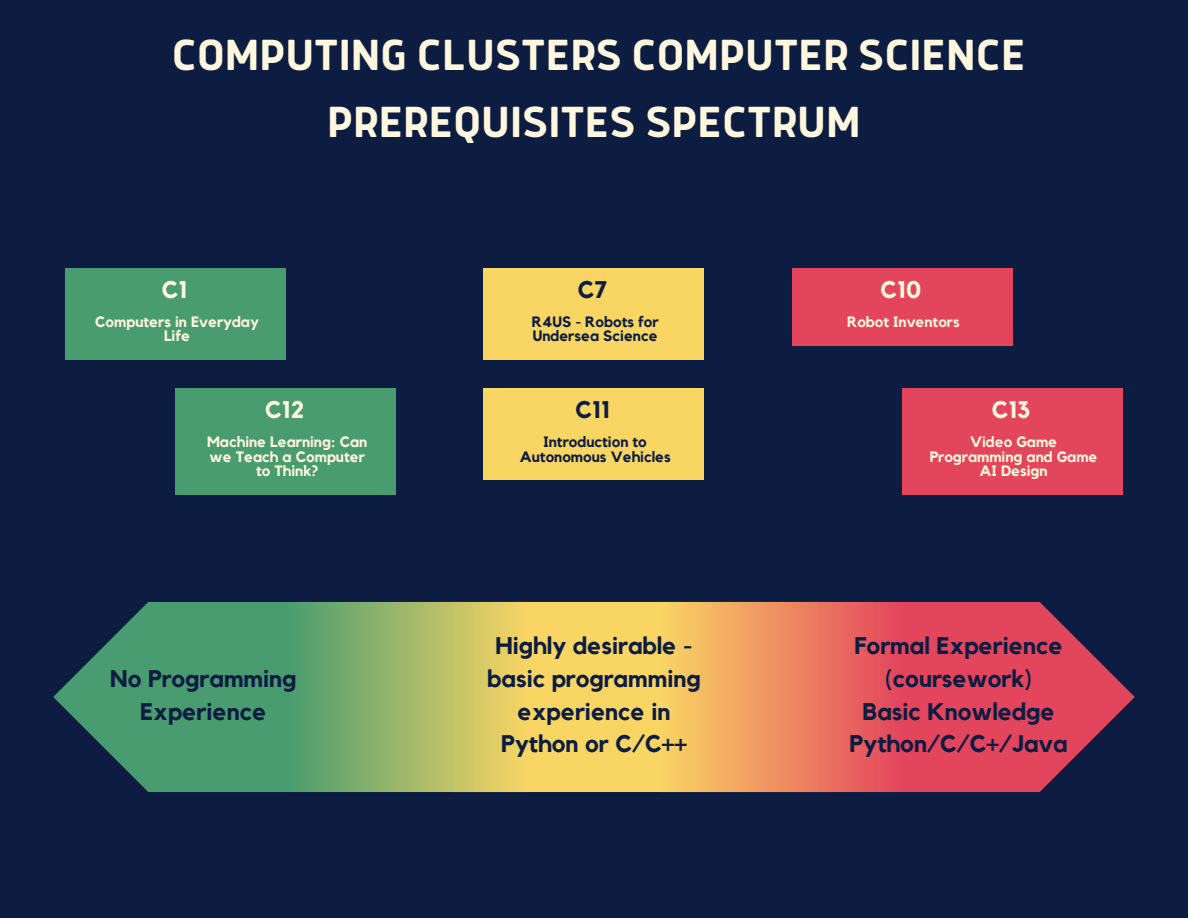
<style>
.page{position:relative;width:1188px;height:918px;background:#0c1d41}
.page>*{position:absolute;margin:0;border:0;box-sizing:border-box;transform-origin:0 0}
.t1{font:700 48px/66.3px "Anteb";color:#fff7dd;text-align:center}
.t2{font:700 24px/32.7px "Kollektif";color:#0c1d41;text-align:center}
.t3{font:700 24px "Kollektif";color:#fff7dd}
.t4{font:700 15px/14.7px "Kollektif";color:#fff7dd;text-align:center}
.t5{font:700 15px/14.7px "Kollektif";color:#0c1d41}
</style>
<div class="page">
<div style="left:528px;top:602px;width:132px;height:190px;background:#f9d564"></div>
<svg style="left:54px;top:602px;width:474px;height:190px;background:#6f9d68"></svg>
<svg style="left:660px;top:602px;width:474px;height:190px;background:#d3655c"></svg>
<div style="left:66px;top:268px;width:220px;height:92px;background:#499c70"></div>
<div style="left:176px;top:388px;width:220px;height:107px;background:#499c70"></div>
<div style="left:484px;top:268px;width:220px;height:92px;background:#f9d564"></div>
<div style="left:484px;top:388px;width:220px;height:92px;background:#f9d564"></div>
<div style="left:792px;top:268px;width:220px;height:77px;background:#e3455d"></div>
<div style="left:902px;top:388px;width:221px;height:107px;background:#e3455d"></div>
<p class="t1" style="left:172px;top:25px;width:855px">COMPUTING CLUSTERS COMPUTER SCIENCE<br>PREREQUISITES SPECTRUM</p>
<p class="t3" style="left:162px;top:278px;width:27px">C1</p>
<p class="t4" style="left:95px;top:315px;width:165px">Computers in Everyday<br>Life</p>
<p class="t3" style="left:265px;top:399px;width:40px">C12</p>
<p class="t4" style="left:207px;top:435px;width:162px">Machine Learning: Can we Teach a Computer to Think?</p>
<p class="t2" style="left:110px;top:663px;width:188px">No Programming<br>Experience</p>
<p class="t2" style="left:578px;top:274px;width:31px">C7</p>
<p class="t5" style="left:532px;top:315px;width:128px">R4US - Robots for<br>Undersea Science</p>
<p class="t2" style="left:576px;top:394px;width:36px">C11</p>
<p class="t5" style="left:520px;top:435px;width:152px;text-align:center">Introduction to<br>Autonomous Vehicles</p>
<p class="t2" style="left:487px;top:630px;width:215px">Highly desirable - basic programming experience in<br>Python or C/C++</p>
<p class="t3" style="left:881px;top:278px;width:42px">C10</p>
<p class="t4" style="left:847px;top:315px;width:114px">Robot Inventors</p>
<p class="t3" style="left:992px;top:399px;width:40px">C13</p>
<p class="t4" style="left:930px;top:435px;width:169px">Video Game<br>Programming and Game<br>AI Design</p>
<p class="t2" style="left:855px;top:630px;width:210px">Formal Experience (coursework)</p>
<p class="t2" style="left:850px;top:696px;width:220px">Basic Knowledge<br>Python/C/C+/Java</p>
</div>
